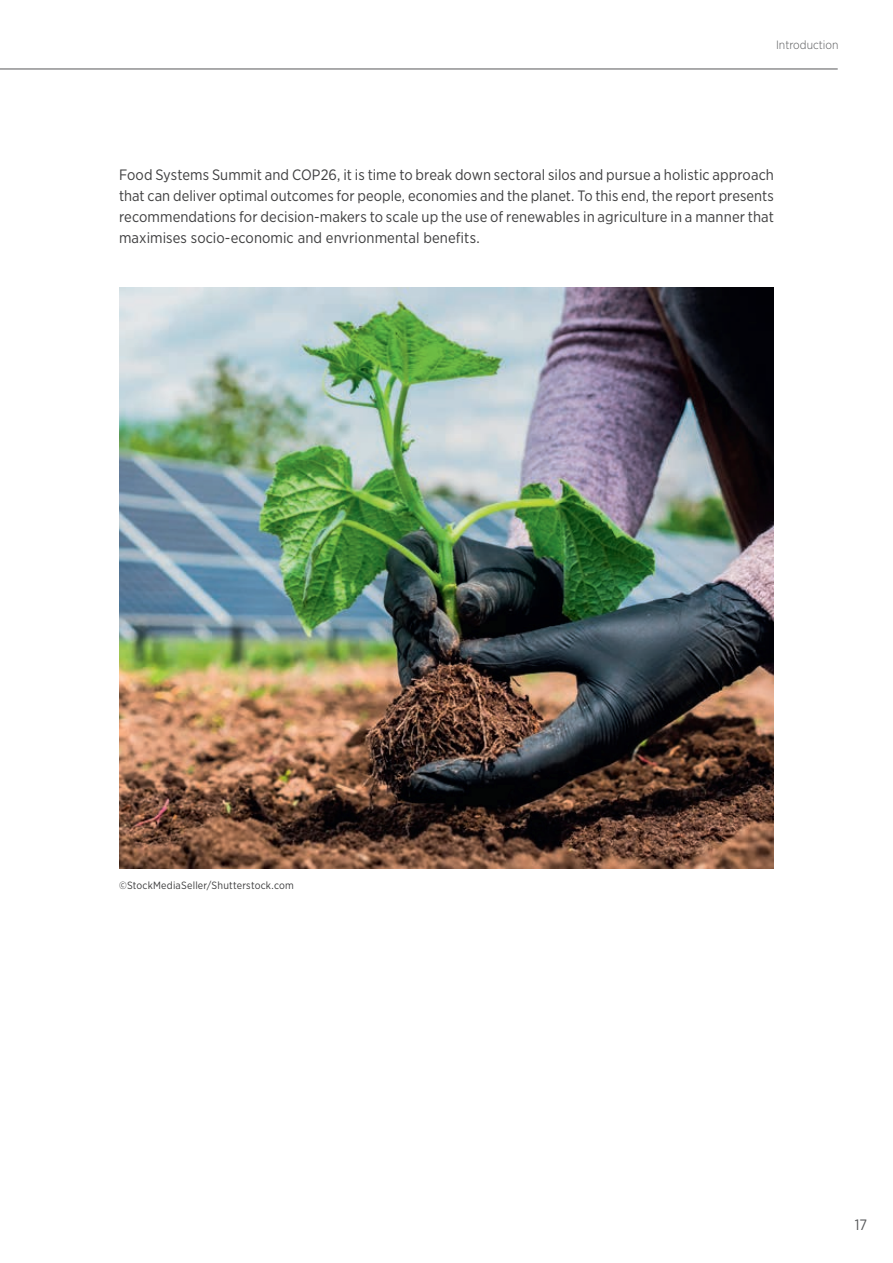
<style>
.page{position:relative;width:893px;height:1263px;background:#fff}
.page>*{position:absolute;margin:0;border:0;box-sizing:border-box;transform-origin:0 0}
.Brødtekst{font:15px/21px "Gotham Narrow";letter-spacing:.005em;color:#3e3e3f;text-align:justify}
.t1{font:15px "Gotham Narrow";color:#57585a}
.t2{font:300 12px "Gotham Narrow";color:#57585a}
.figur_note{font:10.5px "Gotham Narrow";letter-spacing:.02em;color:#3e3e3f}
</style>
<div class="page">
<img style="left:119px;top:287px;width:655px;height:581px">
<hr style="left:0;top:69px;width:838px;height:1px;background:#57585a">
<p class="t2" style="left:776px;top:37px;width:64px">Introduction</p>
<p class="Brødtekst" style="left:119px;top:164px;width:656px">Food Systems Summit and COP26, it is time to break down sectoral silos and pursue a holistic approach that can deliver optimal outcomes for people, economies and the planet. To this end, the report presents recommendations for decision-makers to scale up the use of renewables in agriculture in a manner that maximises socio-economic and envrionmental benefits.</p>
<p class="figur_note" style="left:119px;top:878px;width:176px">©StockMediaSeller/Shutterstock.com</p>
<p class="t1" style="left:855px;top:1215px;width:14px">17</p>
</div>
